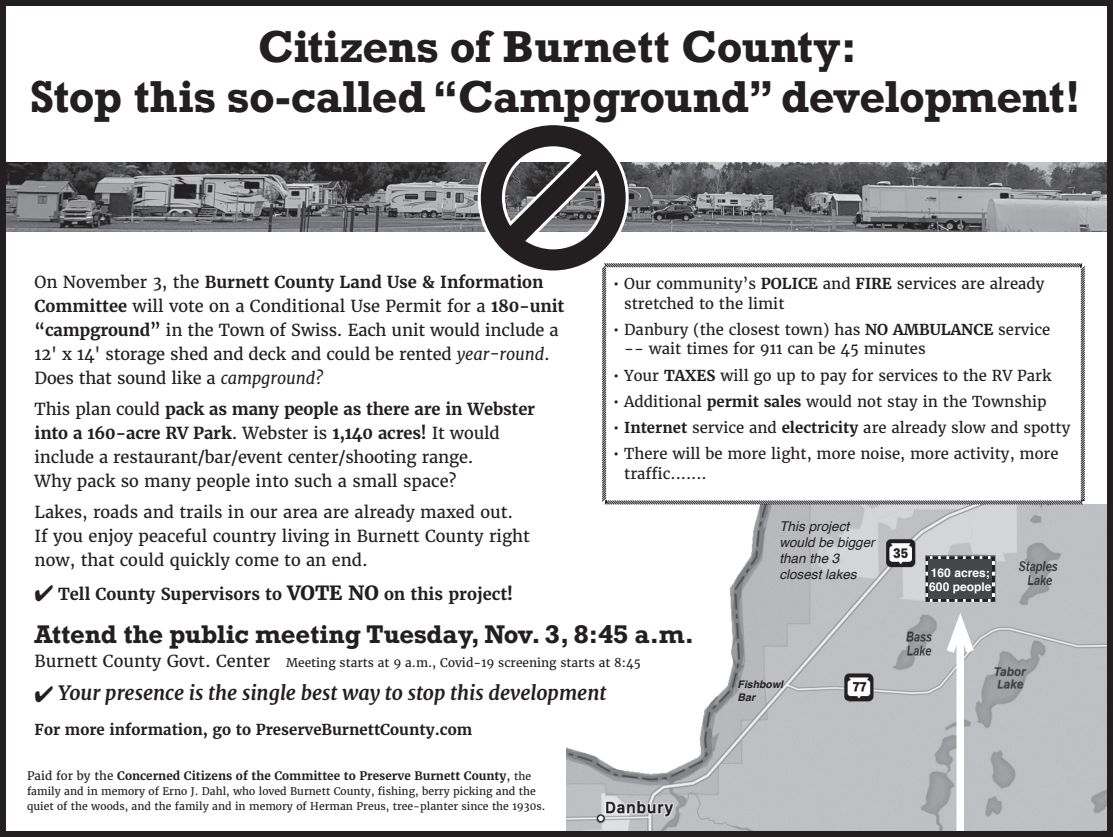
<style>
.page{position:relative;width:1113px;height:837px;background:#fff}
.page>*{position:absolute;margin:0;border:0;box-sizing:border-box;transform-origin:0 0}
.t1{font:700 42px/50.4px "Rockwell";color:#231f20;text-align:center}
.t2{font:700 24px "Rockwell";color:#231f20}
.t3{font:italic 700 19.5px "Merriweather";color:#231f20}
.t4{font:16.5px/24px "Merriweather";color:#231f20}
.t5{font:700 16.5px "Merriweather";color:#231f20}
.t6{font:15px/19.5px "Merriweather";color:#231f20}
.t7{font:700 15px "Merriweather";color:#231f20}
.t8{font:italic 13.5px/16.2px "Helvetica";color:#231f20}
.t9{font:12px "Merriweather";color:#231f20}
.t10{font:700 12px/14.4px "Helvetica";color:#fff}
.t11{font:700 11.7px "Merriweather";color:#231f20}
.t12{font:10.5px/15px "Merriweather";color:#231f20}
.t13{font:italic 700 10.5px/12.6px "Helvetica";color:#231f20}
.s1{font-weight:700}
.s2{font-style:italic}
.s3{font-weight:800;font-size:19.5px}
.s4{font-weight:800}
.s5{font-size:16.5px}
.s6{font-weight:400}
.s7{font-weight:400;font-size:10.5px}
</style>
<div class="page">
<img style="left:7px;top:163px;width:1098px;height:68px">
<img style="left:567px;top:505px;width:538px;height:325px">
<svg style="left:601px;top:263px;width:484px;height:243px"></svg>
<div style="left:956px;top:624px;width:7px;height:213px;background:#fff"></div>
<svg style="left:924px;top:555px;width:72px;height:106px;background:#919193"></svg>
<div style="left:0;top:0;width:1112px;height:837px;border:6px solid #231f20"></div>
<svg style="left:481px;top:162px;width:144px;height:108px"></svg>
<h1 class="t1" style="left:30px;top:21px;width:1052px">Citizens of Burnett County:<br>Stop this so-called “Campground” development!</h1>
<p class="t4" style="left:35px;top:271px;width:531px">On November 3, the <span class="s1">Burnett County Land Use &amp; Information Committee</span> will vote on a Conditional Use Permit for a <span class="s1">180-unit “campground”</span> in the Town of Swiss. Each unit would include a 12' x 14' storage shed and deck and could be rented <span class="s2">year-round</span>.<br>Does that sound like a <span class="s2">campground?</span></p>
<p class="t4" style="left:35px;top:397px;width:502px">This plan could <span class="s1">pack as many people as there are in Webster into a 160-acre RV Park</span>. Webster is <span class="s1">1,140 acres!</span> It would include a restaurant/bar/event center/shooting range.<br>Why pack so many people into such a small space?</p>
<p class="t4" style="left:35px;top:500px;width:497px">Lakes, roads and trails in our area are already maxed out.<br>If you enjoy peaceful country living in Burnett County right now, that could quickly come to an end.</p>
<p class="t5" style="left:35px;top:583px;width:480px">✔ Tell County Supervisors to <span class="s3">VOTE NO</span> on this project<span class="s4">!</span></p>
<p class="t6" style="left:624px;top:274px;width:422px;text-indent:-11px">• Our community’s <span class="s1">POLICE</span> and <span class="s1">FIRE</span> services are already stretched to the limit</p>
<p class="t6" style="left:624px;top:320px;width:427px;text-indent:-11px">• Danbury (the closest town) has <span class="s1">NO AMBULANCE</span> service -- wait times for 911 can be 45 minutes</p>
<p class="t6" style="left:613px;top:365px;width:440px">• Your <span class="s1">TAXES</span> will go up to pay for services to the RV Park</p>
<p class="t6" style="left:613px;top:392px;width:435px">• Additional <span class="s1">permit sales</span> would not stay in the Township</p>
<p class="t6" style="left:613px;top:418px;width:459px">• <span class="s1">Internet</span> service and <span class="s1">electricity</span> are already slow and spotty</p>
<p class="t6" style="left:624px;top:444px;width:436px;text-indent:-11px">• There will be more light, more noise, more activity, more traffic.......</p>
<p class="t8" style="left:779px;top:518px;width:97px">This project would be bigger than the 3 closest lakes</p>
<p class="t10" style="left:929px;top:565px;width:64px">160 acres;<br>600 people</p>
<h2 class="t2" style="left:35px;top:618px;width:661px">Attend the public meeting Tuesday, Nov. 3, 8:45 a.m.</h2>
<p class="t9" style="left:35px;top:655px;width:607px"><span class="s5">Burnett County Govt. Center</span> Meeting starts at 9 a.m., Covid-19 screening starts at 8:45</p>
<p class="t3" style="left:35px;top:681px;width:573px">✔ Your presence is the single best way to stop this development</p>
<p class="t7" style="left:35px;top:720px;width:439px">For more information, go to PreserveBurnettCounty.com</p>
<p class="t11" style="left:27px;top:768px;width:505px"><span class="s6">Paid for by the</span> Concerned Citizens of the Committee to Preserve Burnett County<span class="s6">,</span> <span class="s7">the</span></p>
<p class="t12" style="left:27px;top:783px;width:520px">family and in memory of Erno J. Dahl, who loved Burnett County, fishing, berry picking and the quiet of the woods, and the family and in memory of Herman Preus, tree-planter since the 1930s.</p>
<p class="t13" style="left:737px;top:679px;width:47px">Fishbowl<br>Bar</p>
</div>
